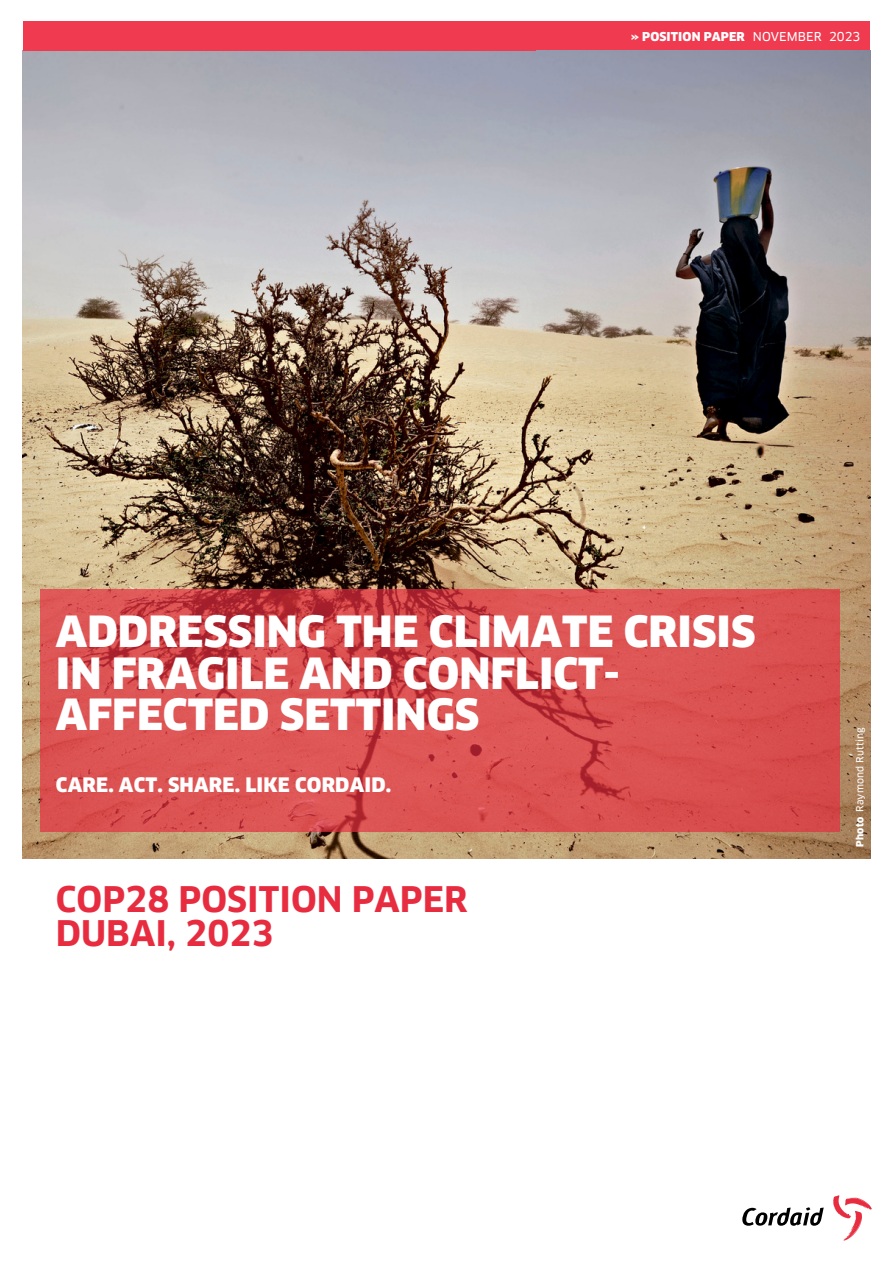
<style>
.page{position:relative;width:893px;height:1264px;background:#fff}
.page>*{position:absolute;margin:0;border:0;box-sizing:border-box;transform-origin:0 0}
.t1{font:900 42px/41.5px "Clan Offc";color:#fff}
.t2{font:700 34.5px "Clan Offc";color:#e72c40}
.t3{font:900 19.5px "Clan Offc";letter-spacing:.01em;color:#fff}
.t4{font:900 12px "Clan Offc";letter-spacing:.01em;color:#fff}
.t5{font:12px "Clan Offc News";letter-spacing:.005em;color:#fff}
.t6{font:9.75px "Clan Offc News";letter-spacing:.015em;color:#fff}
.t7{font:900 9.75px "Clan Offc";letter-spacing:.015em;color:#fff}
</style>
<div class="page">
<div style="left:535px;top:21px;width:335px;height:30px;background:#ef3a4f"></div>
<img style="left:22px;top:51px;width:848px;height:807px">
<svg style="left:41px;top:589px;width:799px;height:243px;fill:#dc5352"></svg>
<div style="left:23px;top:21px;width:512px;height:30px;background:#ef3a4f"></div>
<svg style="left:742px;top:1207px;width:81px;height:18px"></svg>
<svg style="left:833px;top:1195px;width:39px;height:45px"></svg>
<p class="t4" style="left:631px;top:31px;width:115px">» POSITION PAPER</p>
<p class="t5" style="left:752px;top:31px;width:109px">NOVEMBER 2023</p>
<p class="t1" style="left:56px;top:614px;width:701px">ADDRESSING THE CLIMATE CRISIS<br>IN FRAGILE AND CONFLICT-<br>AFFECTED SETTINGS</p>
<p class="t3" style="left:56px;top:776px;width:337px">CARE. ACT. SHARE. LIKE CORDAID.</p>
<p class="t2" style="left:56px;top:884px;width:413px">COP28 POSITION PAPER</p>
<p class="t2" style="left:56px;top:918px;width:219px">DUBAI, 2023</p>
<p class="t6" style="left:855px;top:811px;width:86px;rotate:-90deg">Raymond Rutting</p>
<p class="t7" style="left:855px;top:846px;width:31px;rotate:-90deg">Photo</p>
</div>
